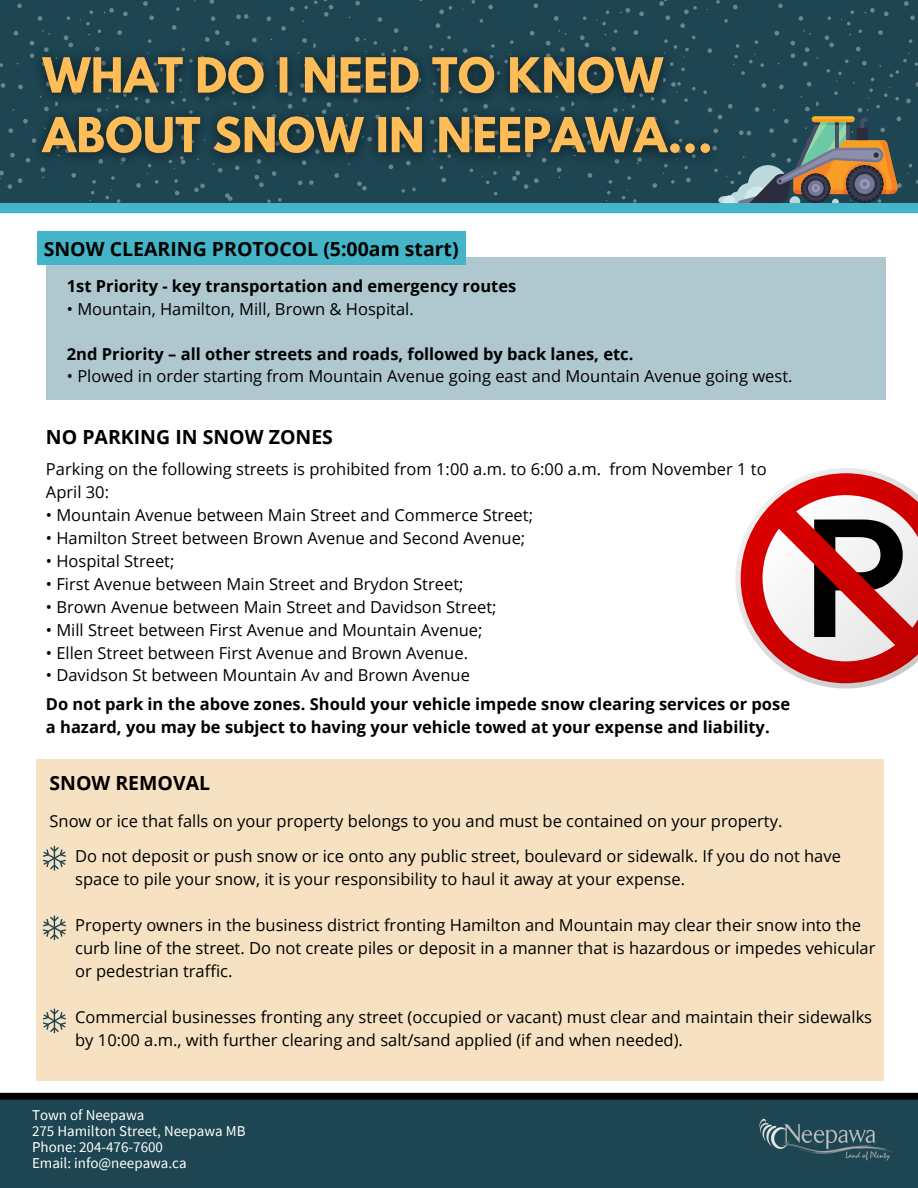
<style>
.page{position:relative;width:918px;height:1188px;background:#fff}
.page>*{position:absolute;margin:0;border:0;box-sizing:border-box;transform-origin:0 0}
.t1{font:700 19.5px "Open Sans";color:#000}
.t2{font:16.5px/23px "Open Sans";color:#000}
.t3{font:700 16.5px/23px "Open Sans";color:#000}
.t4{font:15px "Source Sans Pro";color:#fff}
</style>
<div class="page">
<div style="left:0;top:1096px;width:918px;height:92px;background:#1d4552"></div>
<div style="left:0;top:1093px;width:918px;height:7px;background:#000"></div>
<img style="left:759px;top:1118px;width:133px;height:43px">
<div style="left:0;top:193px;width:918px;height:20px;background:#44b5c8"></div>
<svg style="left:429px;top:0;width:489px;height:203px;background:#305057"></svg>
<div style="left:0;top:0;width:423px;height:203px;background:#1d4552"></div>
<div style="left:46px;top:257px;width:839px;height:143px;background:#afc7cf"></div>
<div style="left:37px;top:231px;width:428px;height:34px;background:#44b5c8"></div>
<div style="left:37px;top:759px;width:847px;height:322px;background:#f6e1c2"></div>
<svg style="left:735px;top:468px;width:183px;height:221px"></svg>
<svg style="left:43px;top:846px;width:23px;height:25px"></svg>
<img style="left:21px;top:36px;width:712px;height:152px">
<svg style="left:43px;top:1009px;width:23px;height:24px"></svg>
<svg style="left:43px;top:915px;width:23px;height:25px"></svg>
<p class="t1" style="left:44px;top:235px;width:416px">SNOW CLEARING PROTOCOL (5:00am start)</p>
<p class="t3" style="left:67px;top:274px;width:451px">1st Priority - key transportation and emergency routes</p>
<p class="t2" style="left:67px;top:297px;width:348px">• Mountain, Hamilton, Mill, Brown &amp; Hospital.</p>
<p class="t3" style="left:67px;top:342px;width:568px">2nd Priority – all other streets and roads, followed by back lanes, etc.</p>
<p class="t2" style="left:67px;top:364px;width:727px">• Plowed in order starting from Mountain Avenue going east and Mountain Avenue going west.</p>
<p class="t1" style="left:46px;top:423px;width:289px">NO PARKING IN SNOW ZONES</p>
<p class="t2" style="left:46px;top:458px;width:722px">Parking on the following streets is prohibited from 1:00 a.m. to 6:00 a.m. from November 1 to<br>April 30:</p>
<p class="t2" style="left:46px;top:503px;width:489px">• Mountain Avenue between Main Street and Commerce Street;</p>
<p class="t2" style="left:46px;top:526px;width:481px">• Hamilton Street between Brown Avenue and Second Avenue;</p>
<p class="t2" style="left:46px;top:549px;width:130px">• Hospital Street;</p>
<p class="t2" style="left:46px;top:572px;width:419px">• First Avenue between Main Street and Brydon Street;</p>
<p class="t2" style="left:46px;top:595px;width:452px">• Brown Avenue between Main Street and Davidson Street;</p>
<p class="t2" style="left:46px;top:618px;width:438px">• Mill Street between First Avenue and Mountain Avenue;</p>
<p class="t2" style="left:46px;top:641px;width:424px">• Ellen Street between First Avenue and Brown Avenue.</p>
<p class="t2" style="left:46px;top:663px;width:425px">• Davidson St between Mountain Av and Brown Avenue</p>
<p class="t3" style="left:46px;top:692px;width:746px">Do not park in the above zones. Should your vehicle impede snow clearing services or pose a hazard, you may be subject to having your vehicle towed at your expense and liability.</p>
<p class="t1" style="left:50px;top:769px;width:162px">SNOW REMOVAL</p>
<p class="t2" style="left:50px;top:809px;width:734px">Snow or ice that falls on your property belongs to you and must be contained on your property.</p>
<p class="t2" style="left:75px;top:844px;width:767px">Do not deposit or push snow or ice onto any public street, boulevard or sidewalk. If you do not have</p>
<p class="t2" style="left:75px;top:867px;width:611px">space to pile your snow, it is your responsibility to haul it away at your expense.</p>
<p class="t2" style="left:75px;top:913px;width:787px">Property owners in the business district fronting Hamilton and Mountain may clear their snow into the</p>
<p class="t2" style="left:75px;top:936px;width:802px">curb line of the street. Do not create piles or deposit in a manner that is hazardous or impedes vehicular</p>
<p class="t2" style="left:75px;top:959px;width:159px">or pedestrian traffic.</p>
<p class="t2" style="left:75px;top:1005px;width:798px">Commercial businesses fronting any street (occupied or vacant) must clear and maintain their sidewalks</p>
<p class="t2" style="left:75px;top:1028px;width:609px">by 10:00 a.m., with further clearing and salt/sand applied (if and when needed).</p>
<p class="t4" style="left:32px;top:1106px;width:114px">Town of Neepawa</p>
<p class="t4" style="left:32px;top:1121px;width:215px">275 Hamilton Street, Neepawa MB</p>
<p class="t4" style="left:32px;top:1137px;width:132px">Phone: 204-476-7600</p>
<p class="t4" style="left:32px;top:1153px;width:156px">Email: info@neepawa.ca</p>
</div>
